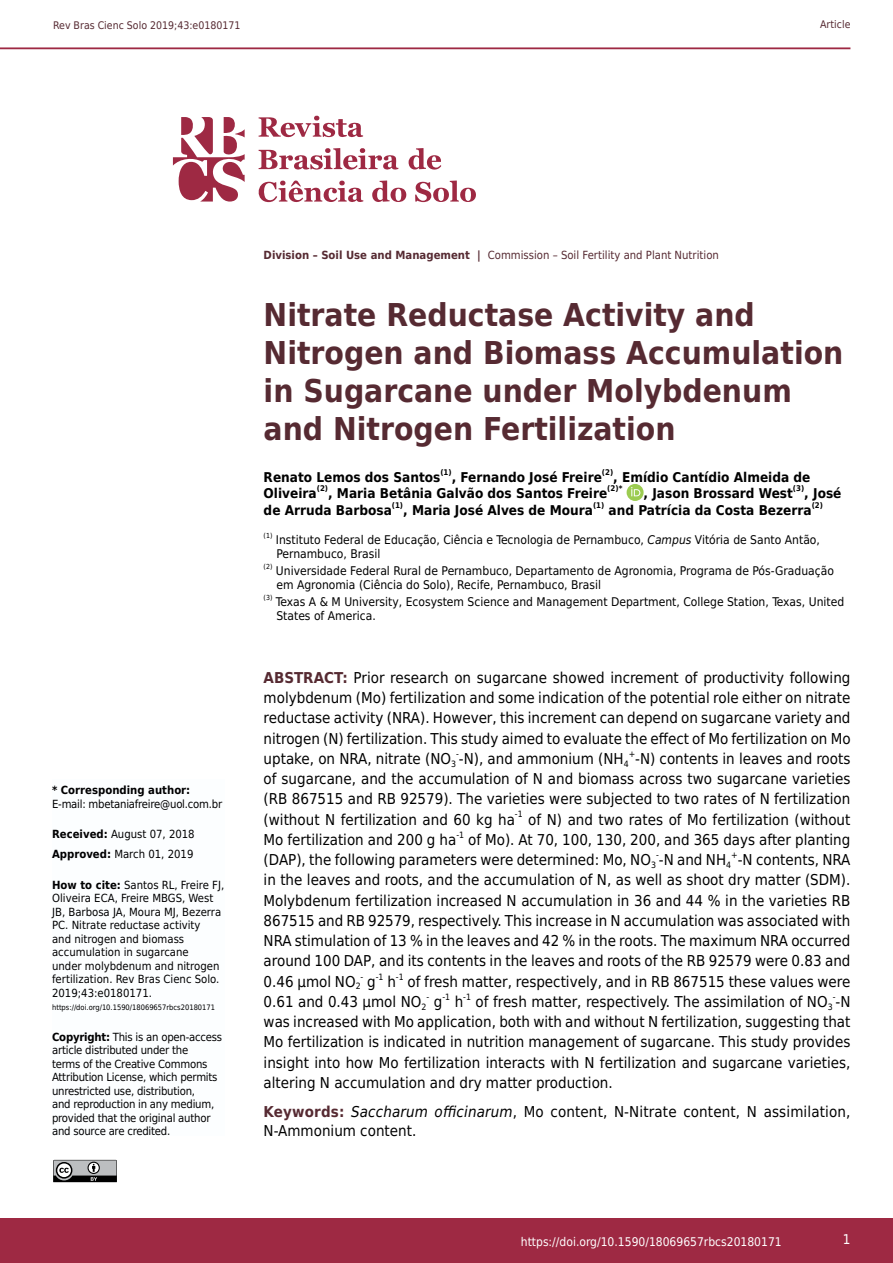
<style>
.page{position:relative;width:893px;height:1263px;background:#fff}
.page>*{position:absolute;margin:0;border:0;box-sizing:border-box;transform-origin:0 0}
.t1{font:700 31.5px/37.8px "DejaVu Sans Condensed";color:#562a32}
.t2{font:15px/20.2px "DejaVu Sans Condensed";color:#000;text-align:justify}
.t3{font:700 13.5px "DejaVu Sans Condensed";color:#000}
.t4{font:13.5px "DejaVu Sans Condensed";color:#fff}
.t5{font:12px/14.4px "DejaVu Sans Condensed";color:#000}
.t6{font:12px "DejaVu Sans Condensed";color:#fff}
.t7{font:11.25px/13.5px "DejaVu Sans Condensed";color:#000}
.t8{font:11.25px/13.5px "DejaVu Sans Condensed";letter-spacing:-.02em;color:#000}
.t9{font:11.25px "DejaVu Sans Condensed";color:#562a32}
.t10{font:700 11.25px "DejaVu Sans Condensed";color:#000}
.t11{font:10.5px "DejaVu Sans Condensed";color:#562a32}
.t12{font:8.7px "DejaVu Sans Condensed";color:#000}
.t13{font:700 7.8px "DejaVu Sans Condensed";color:#000}
.t14{font:7.5px "DejaVu Sans Condensed";color:#000}
.t15{font:6.9px "DejaVu Sans Condensed";color:#000}
.s1{font-weight:700}
.s2{font-style:italic}
.s3{font-weight:700;color:#562a32}
</style>
<div class="page">
<hr style="left:0;top:47px;width:850px;height:2px;background:#9e2943">
<svg style="left:53px;top:1160px;width:64px;height:22px"></svg>
<div style="left:0;top:1218px;width:893px;height:45px;background:#9e2943"></div>
<svg style="left:627px;top:484px;width:17px;height:17px"></svg>
<svg style="left:631px;top:487px;width:9px;height:9px"></svg>
<svg style="left:173px;top:115px;width:303px;height:88px"></svg>
<p class="t11" style="left:53px;top:17px;width:189px">Rev Bras Cienc Solo 2019;43:e0180171</p>
<p class="t11" style="left:820px;top:16px;width:32px">Article</p>
<p class="t9" style="left:264px;top:246px;width:457px"><span class="s1">Division – Soil Use and Management |</span> Commission – Soil Fertility and Plant Nutrition</p>
<p class="t10" style="left:52px;top:781px;width:140px">* Corresponding author:</p>
<p class="t8" style="left:52px;top:797px;width:172px">E-mail: mbetaniafreire@uol.com.br</p>
<p class="t7" style="left:52px;top:824px;width:144px;line-height:20px"><span class="s1">Received:</span> August 07, 2018<br><span class="s1">Approved:</span> March 01, 2019</p>
<p class="t7" style="left:52px;top:878px;width:174px"><span class="s1">How to cite:</span> Santos RL, Freire FJ,<br>Oliveira ECA, Freire MBGS, West<br>JB, Barbosa JA, Moura MJ, Bezerra<br>PC. Nitrate reductase activity<br>and nitrogen and biomass accumulation in sugarcane<br>under molybdenum and nitrogen fertilization. Rev Bras Cienc Solo.<br>2019;43:e0180171.</p>
<p class="t14" style="left:52px;top:1002px;width:165px">https://doi.org/10.1590/18069657rbcs20180171</p>
<p class="t8" style="left:52px;top:1030px;width:172px"><span class="s1">Copyright:</span> This is an open-access article distributed under the<br>terms of the Creative Commons<br>Attribution License, which permits unrestricted use, distribution,<br>and reproduction in any medium, provided that the original author and source are credited.</p>
<h1 class="t1" style="left:264px;top:295px;width:581px">Nitrate Reductase Activity and<br>Nitrogen and Biomass Accumulation in Sugarcane under Molybdenum and Nitrogen Fertilization</h1>
<p class="t3" style="left:264px;top:466px;width:178px">Renato Lemos dos Santos</p>
<p class="t13" style="left:440px;top:466px;width:13px">(1)</p>
<p class="t3" style="left:452px;top:466px;width:152px">, Fernando José Freire</p>
<p class="t13" style="left:602px;top:466px;width:13px">(2)</p>
<p class="t3" style="left:613px;top:466px;width:199px">, Emídio Cantídio Almeida de</p>
<p class="t3" style="left:264px;top:482px;width:55px">Oliveira</p>
<p class="t13" style="left:317px;top:482px;width:13px">(2)</p>
<p class="t3" style="left:328px;top:482px;width:281px">, Maria Betânia Galvão dos Santos Freire</p>
<p class="t13" style="left:607px;top:482px;width:17px">(2)*</p>
<p class="t3" style="left:644px;top:482px;width:151px">, Jason Brossard West</p>
<p class="t13" style="left:793px;top:482px;width:13px">(3)</p>
<p class="t3" style="left:804px;top:482px;width:39px">, José</p>
<p class="t3" style="left:264px;top:499px;width:130px">de Arruda Barbosa</p>
<p class="t13" style="left:392px;top:499px;width:13px">(1)</p>
<p class="t3" style="left:403px;top:499px;width:191px">, Maria José Alves de Moura</p>
<p class="t13" style="left:593px;top:499px;width:13px">(1)</p>
<p class="t3" style="left:609px;top:499px;width:205px">and Patrícia da Costa Bezerra</p>
<p class="t13" style="left:812px;top:499px;width:13px">(2)</p>
<p class="t15" style="left:264px;top:530px;width:10px">(1)</p>
<p class="t5" style="left:276px;top:532px;width:545px">Instituto Federal de Educação, Ciência e Tecnologia de Pernambuco, <span class="s2">Campus</span> Vitória de Santo Antão,<br>Pernambuco, Brasil</p>
<p class="t15" style="left:264px;top:560px;width:10px">(2)</p>
<p class="t5" style="left:276px;top:563px;width:559px">Universidade Federal Rural de Pernambuco, Departamento de Agronomia, Programa de Pós-Graduação em Agronomia (Ciência do Solo), Recife, Pernambuco, Brasil</p>
<p class="t15" style="left:264px;top:591px;width:10px">(3)</p>
<p class="t5" style="left:276px;top:594px;width:570px">Texas A &amp; M University, Ecosystem Science and Management Department, College Station, Texas, United<br>States of America.</p>
<p class="t2" style="left:264px;top:667px;width:588px"><span class="s3">ABSTRACT:</span> Prior research on sugarcane showed increment of productivity following molybdenum (Mo) fertilization and some indication of the potential role either on nitrate reductase activity (NRA). However, this increment can depend on sugarcane variety and nitrogen (N) fertilization. This study aimed to evaluate the effect of Mo fertilization on Mo uptake, on NRA, nitrate (NO<sub>3</sub> -N), and ammonium (NH<sub>4</sub> -N) contents in leaves and roots</p>
<p class="t12" style="left:456px;top:746px;width:4px">-</p>
<p class="t12" style="left:629px;top:746px;width:8px">+</p>
<p class="t2" style="left:264px;top:768px;width:588px">of sugarcane, and the accumulation of N and biomass across two sugarcane varieties (RB 867515 and RB 92579). The varieties were subjected to two rates of N fertilization (without N fertilization and 60 kg ha</p>
<p class="t12" style="left:515px;top:807px;width:9px">-1</p>
<p class="t2" style="left:528px;top:809px;width:324px">of N) and two rates of Mo fertilization (without</p>
<p class="t2" style="left:264px;top:829px;width:194px">Mo fertilization and 200 g ha</p>
<p class="t12" style="left:456px;top:827px;width:9px">-1</p>
<p class="t2" style="left:264px;top:829px;width:588px;text-align:right">of Mo). At 70, 100, 130, 200, and 365 days after planting<br>(DAP), the following parameters were determined: Mo, NO<sub>3</sub> -N and NH<sub>4</sub> -N contents, NRA</p>
<p class="t12" style="left:656px;top:848px;width:4px">-</p>
<p class="t12" style="left:731px;top:848px;width:8px">+</p>
<p class="t2" style="left:264px;top:870px;width:588px">in the leaves and roots, and the accumulation of N, as well as shoot dry matter (SDM).<br>Molybdenum fertilization increased N accumulation in 36 and 44 % in the varieties RB 867515 and RB 92579, respectively. This increase in N accumulation was associated with NRA stimulation of 13 % in the leaves and 42 % in the roots. The maximum NRA occurred around 100 DAP, and its contents in the leaves and roots of the RB 92579 were 0.83 and 0.46 µmol NO<sub>2</sub> g</p>
<p class="t12" style="left:361px;top:969px;width:4px">-</p>
<p class="t12" style="left:376px;top:969px;width:9px">-1</p>
<p class="t2" style="left:387px;top:971px;width:10px">h</p>
<p class="t12" style="left:396px;top:969px;width:9px">-1</p>
<p class="t2" style="left:264px;top:971px;width:588px;text-indent:144px">of fresh matter, respectively, and in RB 867515 these values were<br>0.61 and 0.43 µmol NO<sub>2</sub></p>
<p class="t12" style="left:442px;top:989px;width:9px">-1</p>
<p class="t2" style="left:455px;top:991px;width:10px">h</p>
<p class="t12" style="left:463px;top:989px;width:9px">-1</p>
<p class="t2" style="left:476px;top:991px;width:376px">of fresh matter, respectively. The assimilation of NO<sub>3</sub> -N</p>
<p class="t12" style="left:833px;top:989px;width:4px">-</p>
<p class="t2" style="left:264px;top:1011px;width:588px">was increased with Mo application, both with and without N fertilization, suggesting that Mo fertilization is indicated in nutrition management of sugarcane. This study provides insight into how Mo fertilization interacts with N fertilization and sugarcane varieties, altering N accumulation and dry matter production.</p>
<p class="t2" style="left:264px;top:1101px;width:588px;line-height:19.8px"><span class="s3">Keywords:</span> <span class="s2">Saccharum officinarum</span>, Mo content, N-Nitrate content, N assimilation,<br>N-Ammonium content.</p>
<p class="t12" style="left:426px;top:989px;width:4px">-</p>
<p class="t2" style="left:434px;top:991px;width:10px">g</p>
<p class="t6" style="left:521px;top:1231px;width:262px">https://doi.org/10.1590/18069657rbcs20180171</p>
<p class="t4" style="left:843px;top:1228px;width:9px">1</p>
</div>
